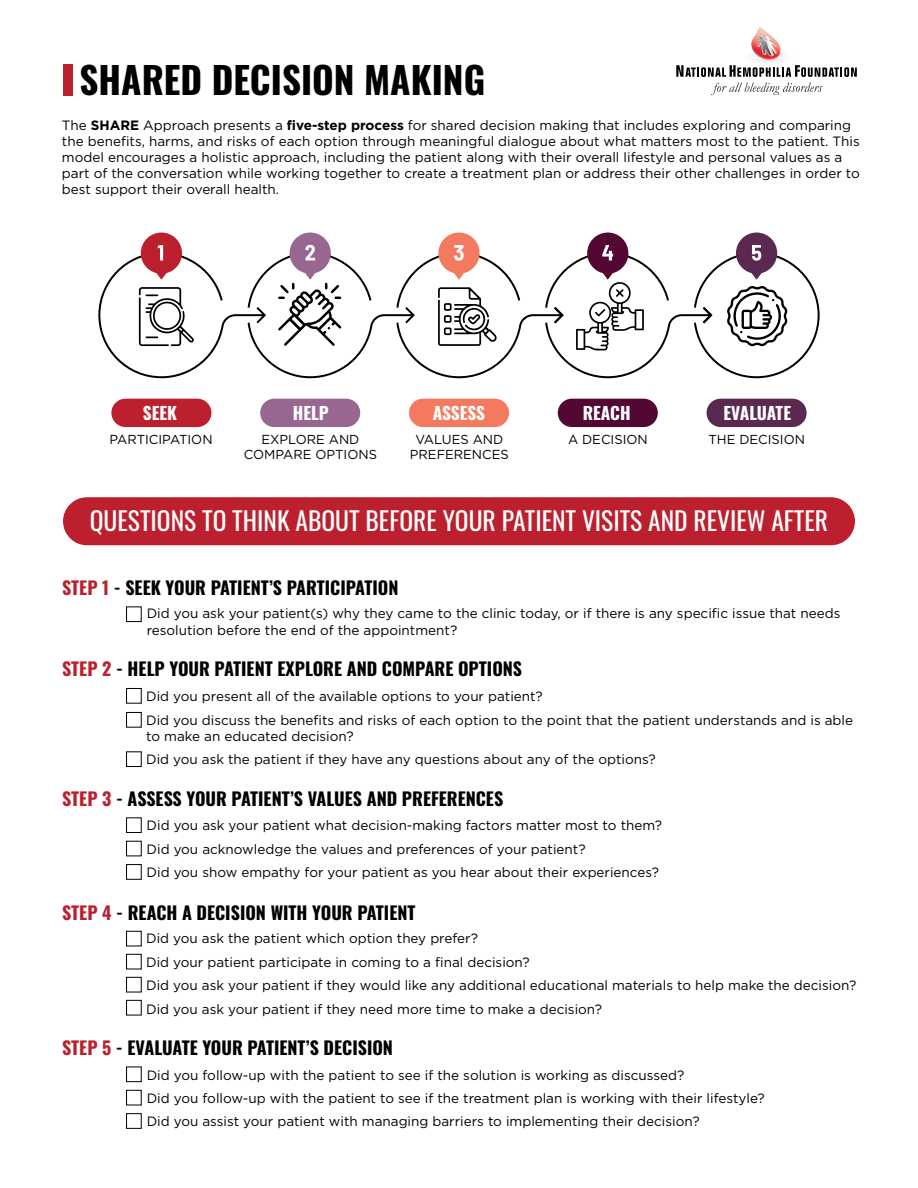
<style>
.page{position:relative;width:918px;height:1188px;background:#fff}
.page>*{position:absolute;margin:0;border:0;box-sizing:border-box;transform-origin:0 0}
.t1{font:700 37.05px "Oswald";color:#000}
.t2{font:25.5px "Oswald";color:#fff}
.t3{font:700 18px "Oswald";color:#000}
.t4{font:700 17.4px "Oswald";color:#fff}
.t5{font:13.5px/23.4px "Gotham";color:#000}
.t6{font:13.05px/15.6px "Gotham";color:#000;text-align:center}
.s1{font-weight:700}
.s2{color:#bc202f}
</style>
<div class="page">
<svg style="left:676px;top:27px;width:181px;height:50px"></svg>
<svg style="left:711px;top:83px;width:111px;height:12px"></svg>
<div style="left:63px;top:65px;width:9px;height:31px;background:#bc202f"></div>
<div style="left:63px;top:497px;width:792px;height:48px;background:#bc202f;border-radius:24px"></div>
<div style="left:111px;top:399px;width:100px;height:28px;background:#bc202f;border-radius:14px"></div>
<div style="left:260px;top:399px;width:100px;height:28px;background:#976792;border-radius:14px"></div>
<div style="left:409px;top:399px;width:100px;height:28px;background:#f37a5e;border-radius:14px"></div>
<div style="left:558px;top:399px;width:100px;height:28px;background:#520832;border-radius:14px"></div>
<div style="left:707px;top:399px;width:100px;height:28px;background:#5b294f;border-radius:14px"></div>
<svg style="left:98px;top:233px;width:722px;height:145px"></svg>
<div style="left:126px;top:607px;width:16px;height:15px;border:1px solid #000"></div>
<div style="left:126px;top:688px;width:16px;height:16px;border:1px solid #000"></div>
<div style="left:126px;top:817px;width:16px;height:16px;border:1px solid #000"></div>
<div style="left:126px;top:841px;width:16px;height:15px;border:1px solid #000"></div>
<div style="left:126px;top:864px;width:16px;height:16px;border:1px solid #000"></div>
<div style="left:126px;top:931px;width:16px;height:15px;border:1px solid #000"></div>
<div style="left:126px;top:954px;width:16px;height:15px;border:1px solid #000"></div>
<div style="left:126px;top:977px;width:16px;height:15px;border:1px solid #000"></div>
<div style="left:126px;top:1067px;width:16px;height:15px;border:1px solid #000"></div>
<div style="left:126px;top:1090px;width:16px;height:15px;border:1px solid #000"></div>
<div style="left:126px;top:1113px;width:16px;height:16px;border:1px solid #000"></div>
<div style="left:126px;top:1000px;width:16px;height:15px;border:1px solid #000"></div>
<div style="left:126px;top:712px;width:16px;height:16px;border:1px solid #000"></div>
<div style="left:126px;top:751px;width:16px;height:16px;border:1px solid #000"></div>
<h1 class="t1" style="left:80px;top:61px;width:407px">SHARED DECISION MAKING</h1>
<p class="t5" style="left:62px;top:116px;width:799px;line-height:16.2px">The <span class="s1">SHARE</span> Approach presents a <span class="s1">five-step process</span> for shared decision making that includes exploring and comparing the benefits, harms, and risks of each option through meaningful dialogue about what matters most to the patient. This model encourages a holistic approach, including the patient along with their overall lifestyle and personal values as a part of the conversation while working together to create a treatment plan or address their other challenges in order to best support their overall health.</p>
<p class="t4" style="left:143px;top:404px;width:36px">SEEK</p>
<p class="t4" style="left:293px;top:404px;width:37px">HELP</p>
<p class="t4" style="left:433px;top:404px;width:54px">ASSESS</p>
<p class="t4" style="left:583px;top:404px;width:49px">REACH</p>
<p class="t4" style="left:723px;top:404px;width:69px">EVALUATE</p>
<p class="t6" style="left:109px;top:431px;width:105px">PARTICIPATION</p>
<p class="t6" style="left:244px;top:431px;width:135px">EXPLORE AND<br>COMPARE OPTIONS</p>
<p class="t6" style="left:410px;top:431px;width:100px">VALUES AND<br>PREFERENCES</p>
<p class="t6" style="left:568px;top:431px;width:81px">A DECISION</p>
<p class="t6" style="left:709px;top:431px;width:98px">THE DECISION</p>
<h2 class="t2" style="left:90px;top:498px;width:740px">QUESTIONS TO THINK ABOUT BEFORE YOUR PATIENT VISITS AND REVIEW AFTER</h2>
<h3 class="t3" style="left:62px;top:578px;width:338px"><span class="s2">STEP 1</span> - SEEK YOUR PATIENT’S PARTICIPATION</h3>
<p class="t5" style="left:147px;top:605px;width:695px;line-height:16.2px">Did you ask your patient(s) why they came to the clinic today, or if there is any specific issue that needs resolution before the end of the appointment?</p>
<h3 class="t3" style="left:62px;top:659px;width:462px"><span class="s2">STEP 2</span> - HELP YOUR PATIENT EXPLORE AND COMPARE OPTIONS</h3>
<p class="t5" style="left:146px;top:685px;width:708px">Did you present all of the available options to your patient?<br>Did you discuss the benefits and risks of each option to the point that the patient understands and is able</p>
<p class="t5" style="left:146px;top:724px;width:511px">to make an educated decision?<br>Did you ask the patient if they have any questions about any of the options?</p>
<h3 class="t3" style="left:62px;top:789px;width:443px"><span class="s2">STEP 3</span> - ASSESS YOUR PATIENT’S VALUES AND PREFERENCES</h3>
<p class="t5" style="left:147px;top:814px;width:517px">Did you ask your patient what decision-making factors matter most to them?<br>Did you acknowledge the values and preferences of your patient?<br>Did you show empathy for your patient as you hear about their experiences?</p>
<h3 class="t3" style="left:62px;top:903px;width:355px"><span class="s2">STEP 4</span> - REACH A DECISION WITH YOUR PATIENT</h3>
<p class="t5" style="left:146px;top:927px;width:712px">Did you ask the patient which option they prefer?<br>Did your patient participate in coming to a final decision?<br>Did you ask your patient if they would like any additional educational materials to help make the decision?<br>Did you ask your patient if they need more time to make a decision?</p>
<h3 class="t3" style="left:62px;top:1038px;width:333px"><span class="s2">STEP 5</span> - EVALUATE YOUR PATIENT’S DECISION</h3>
<p class="t5" style="left:147px;top:1063px;width:620px">Did you follow-up with the patient to see if the solution is working as discussed?<br>Did you follow-up with the patient to see if the treatment plan is working with their lifestyle?<br>Did you assist your patient with managing barriers to implementing their decision?</p>
</div>
